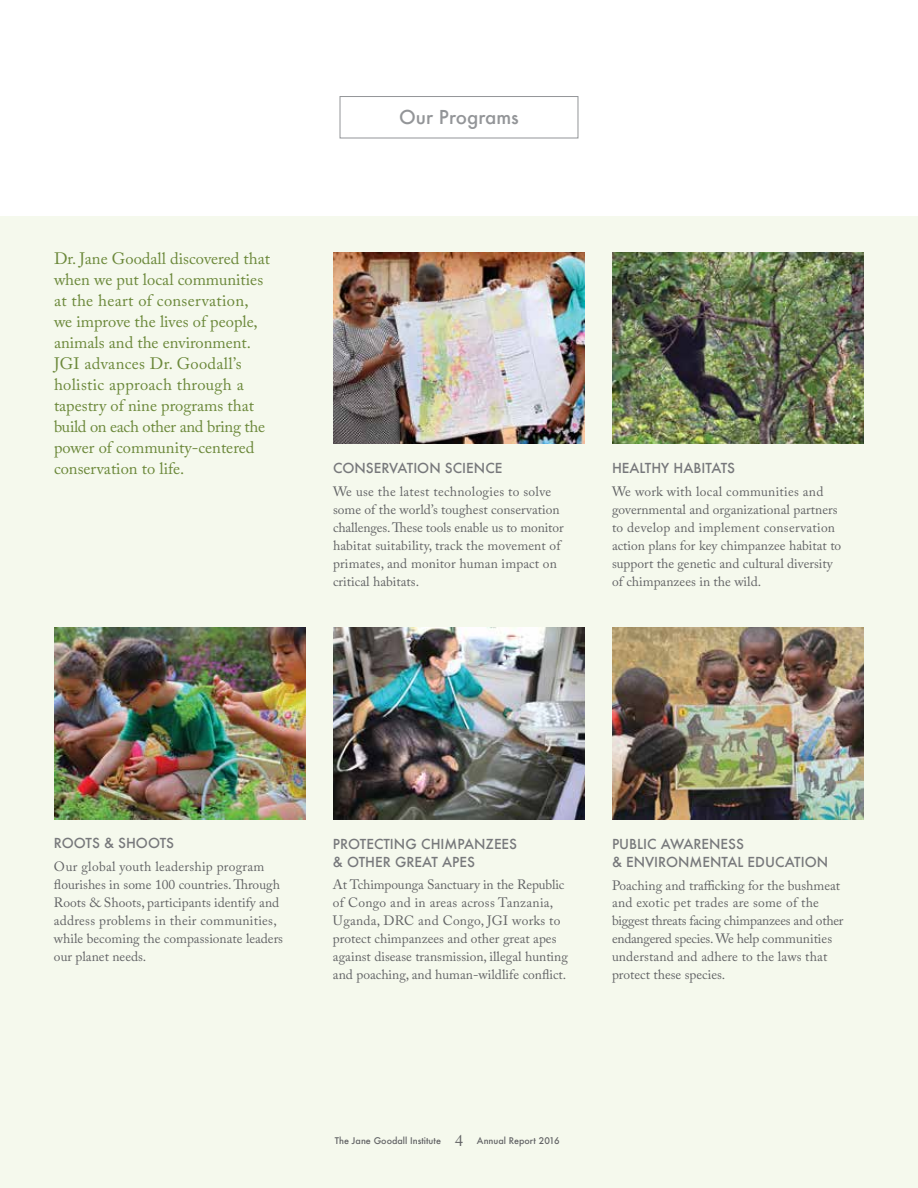
<style>
.page{position:relative;width:918px;height:1188px;background:#fff}
.page>*{position:absolute;margin:0;border:0;box-sizing:border-box;transform-origin:0 0}
.t1{font:500 18.75px "Futura";color:#939598}
.t2{font:16.5px/21px "Adobe Caslon Pro";color:#6b883a}
.t3{font:13.5px/18px "Adobe Caslon Pro";color:#636466}
.t4{font:500 13.5px/18px "Futura";color:#77787b}
.t5{font:500 9px "Futura";color:#636466}
.s1{font-family:"Adobe Caslon Pro";font-weight:400;font-size:16.5px}
</style>
<div class="page">
<div style="left:0;top:216px;width:918px;height:972px;background:#f5f9ed"></div>
<img style="left:333px;top:252px;width:252px;height:192px">
<img style="left:612px;top:252px;width:252px;height:192px">
<img style="left:612px;top:627px;width:252px;height:192px">
<img style="left:333px;top:627px;width:252px;height:192px">
<img style="left:54px;top:627px;width:252px;height:192px">
<div style="left:340px;top:96px;width:238px;height:42px;border:1px solid #939598"></div>
<p class="t2" style="left:54px;top:248px;width:218px">Dr. Jane Goodall discovered that when we put local communities at the heart of conservation, we improve the lives of people, animals and the environment.<br>JGI advances Dr. Goodall’s holistic approach through a tapestry of nine programs that build on each other and bring the power of community-centered conservation to life.</p>
<h1 class="t1" style="left:399px;top:104px;width:121px">Our Programs</h1>
<p class="t4" style="left:333px;top:459px;width:171px">CONSERVATION SCIENCE</p>
<p class="t3" style="left:333px;top:482px;width:232px">We use the latest technologies to solve some of the world’s toughest conservation challenges. These tools enable us to monitor habitat suitability, track the movement of primates, and monitor human impact on critical habitats.</p>
<p class="t4" style="left:612px;top:459px;width:125px">HEALTHY HABITATS</p>
<p class="t3" style="left:612px;top:482px;width:231px">We work with local communities and governmental and organizational partners to develop and implement conservation action plans for key chimpanzee habitat to support the genetic and cultural diversity of chimpanzees in the wild.</p>
<p class="t4" style="left:54px;top:834px;width:122px">ROOTS &amp; SHOOTS</p>
<p class="t3" style="left:54px;top:857px;width:231px">Our global youth leadership program flourishes in some 100 countries. Through Roots &amp; Shoots, participants identify and address problems in their communities, while becoming the compassionate leaders our planet needs.</p>
<p class="t4" style="left:333px;top:835px;width:186px">PROTECTING CHIMPANZEES &amp; OTHER GREAT APES</p>
<p class="t3" style="left:333px;top:876px;width:236px">At Tchimpounga Sanctuary in the Republic of Congo and in areas across Tanzania, Uganda, DRC and Congo, JGI works to protect chimpanzees and other great apes against disease transmission, illegal hunting and poaching, and human-wildlife conflict.</p>
<p class="t4" style="left:612px;top:835px;width:218px">PUBLIC AWARENESS<br>&amp; ENVIRONMENTAL EDUCATION</p>
<p class="t3" style="left:612px;top:876px;width:233px">Poaching and trafficking for the bushmeat and exotic pet trades are some of the biggest threats facing chimpanzees and other endangered species. We help communities understand and adhere to the laws that protect these species.</p>
<p class="t5" style="left:335px;top:1134px;width:226px">The Jane Goodall Institute <span class="s1">4</span> Annual Report 2016</p>
</div>
